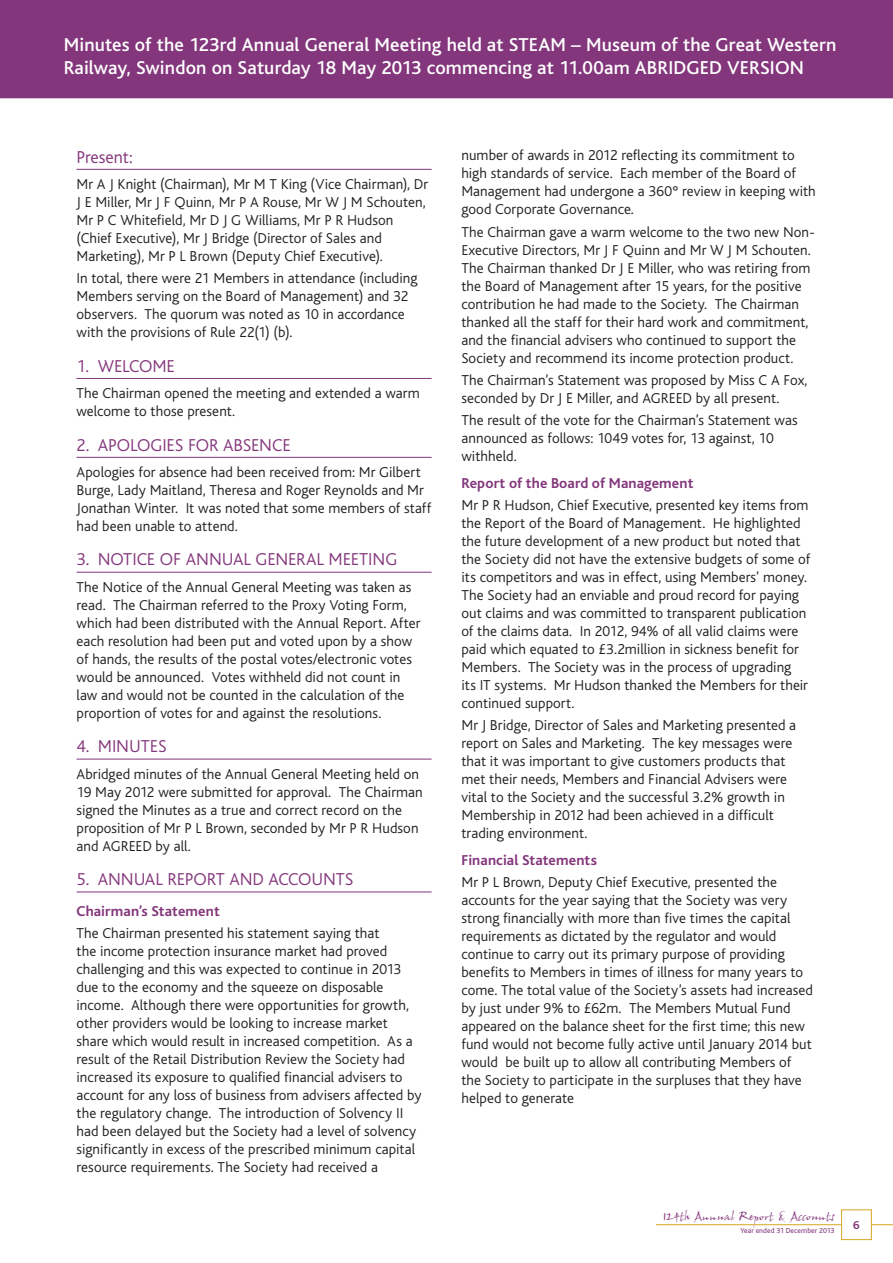
<style>
.page{position:relative;width:893px;height:1263px;background:#fff}
.page>*{position:absolute;margin:0;border:0;box-sizing:border-box;transform-origin:0 0}
.t1{font:500 19.5px/23.4px "Bliss";letter-spacing:.01em;color:#fff}
.t2{font:300 18px "Bliss";letter-spacing:-.005em;color:#83367b}
.t3{font:300 15px/18px "Bliss";letter-spacing:.005em;color:#231f20}
.t4{font:700 15px "Bliss";letter-spacing:.01em;color:#83367b}
.t5{font:12px "John Handy Plain";color:#83367b}
.t6{font:700 12px "Bliss";color:#83367b}
.t7{font:7.5px "Bliss";letter-spacing:.015em;color:#83367b}
</style>
<div class="page">
<svg style="left:872px;top:1224px;width:21px;height:1px"></svg>
<hr style="left:656px;top:1224px;width:186px;height:1px;background:#d6a723">
<hr style="left:0;top:97px;width:893px;height:1px;background:#83367b">
<div style="left:841px;top:1209px;width:31px;height:31px;border:1px solid #d6a723"></div>
<div style="left:0;top:0;width:893px;height:97px;background:#83367b"></div>
<hr style="left:77px;top:169px;width:355px;height:1px;background:#83367b">
<hr style="left:77px;top:378px;width:355px;height:1px;background:#83367b">
<hr style="left:77px;top:457px;width:355px;height:1px;background:#83367b">
<hr style="left:77px;top:572px;width:355px;height:1px;background:#83367b">
<hr style="left:77px;top:759px;width:355px;height:1px;background:#83367b">
<hr style="left:77px;top:891px;width:355px;height:1px;background:#83367b">
<h1 class="t1" style="left:64px;top:33px;width:774px">Minutes of the 123rd Annual General Meeting held at STEAM – Museum of the Great Western<br>Railway, Swindon on Saturday 18 May 2013 commencing at 11.00am ABRIDGED VERSION</h1>
<p class="t2" style="left:77px;top:147px;width:58px">Present:</p>
<p class="t3" style="left:77px;top:175px;width:353px">Mr A J Knight (Chairman), Mr M T King (Vice Chairman), Dr J E Miller, Mr J F Quinn, Mr P A Rouse, Mr W J M Schouten, Mr P C Whitefield, Mr D J G Williams, Mr P R Hudson (Chief Executive), Mr J Bridge (Director of Sales and Marketing), Mr P L Brown (Deputy Chief Executive).</p>
<p class="t3" style="left:77px;top:270px;width:342px">In total, there were 21 Members in attendance (including Members serving on the Board of Management) and 32 observers. The quorum was noted as 10 in accordance with the provisions of Rule 22(1) (b).</p>
<p class="t2" style="left:77px;top:356px;width:100px">1. WELCOME</p>
<p class="t3" style="left:77px;top:385px;width:345px">The Chairman opened the meeting and extended a warm welcome to those present.</p>
<p class="t2" style="left:77px;top:435px;width:216px">2. APOLOGIES FOR ABSENCE</p>
<p class="t3" style="left:77px;top:463px;width:356px">Apologies for absence had been received from: Mr Gilbert Burge, Lady Maitland, Theresa and Roger Reynolds and Mr Jonathan Winter. It was noted that some members of staff had been unable to attend.</p>
<p class="t2" style="left:77px;top:550px;width:322px">3. NOTICE OF ANNUAL GENERAL MEETING</p>
<p class="t3" style="left:77px;top:578px;width:345px">The Notice of the Annual General Meeting was taken as read. The Chairman referred to the Proxy Voting Form, which had been distributed with the Annual Report. After each resolution had been put and voted upon by a show of hands, the results of the postal votes/electronic votes would be announced. Votes withheld did not count in law and would not be counted in the calculation of the proportion of votes for and against the resolutions.</p>
<p class="t2" style="left:77px;top:737px;width:92px">4. MINUTES</p>
<p class="t3" style="left:77px;top:765px;width:348px">Abridged minutes of the Annual General Meeting held on 19 May 2012 were submitted for approval. The Chairman signed the Minutes as a true and correct record on the proposition of Mr P L Brown, seconded by Mr P R Hudson and AGREED by all.</p>
<p class="t2" style="left:77px;top:870px;width:278px">5. ANNUAL REPORT AND ACCOUNTS</p>
<p class="t4" style="left:77px;top:903px;width:145px">Chairman’s Statement</p>
<p class="t3" style="left:77px;top:924px;width:347px">The Chairman presented his statement saying that<br>the income protection insurance market had proved challenging and this was expected to continue in 2013 due to the economy and the squeeze on disposable income. Although there were opportunities for growth, other providers would be looking to increase market share which would result in increased competition. As a result of the Retail Distribution Review the Society had increased its exposure to qualified financial advisers to account for any loss of business from advisers affected by the regulatory change. The introduction of Solvency II had been delayed but the Society had a level of solvency significantly in excess of the prescribed minimum capital resource requirements. The Society had received a</p>
<p class="t3" style="left:461px;top:147px;width:356px">number of awards in 2012 reflecting its commitment to high standards of service. Each member of the Board of Management had undergone a 360° review in keeping with good Corporate Governance.</p>
<p class="t3" style="left:461px;top:223px;width:355px">The Chairman gave a warm welcome to the two new Non-Executive Directors, Mr J F Quinn and Mr W J M Schouten.<br>The Chairman thanked Dr J E Miller, who was retiring from the Board of Management after 15 years, for the positive contribution he had made to the Society. The Chairman thanked all the staff for their hard work and commitment, and the financial advisers who continued to support the Society and recommend its income protection product.</p>
<p class="t3" style="left:461px;top:371px;width:348px">The Chairman’s Statement was proposed by Miss C A Fox, seconded by Dr J E Miller, and AGREED by all present.</p>
<p class="t3" style="left:461px;top:411px;width:338px">The result of the vote for the Chairman’s Statement was announced as follows: 1049 votes for, 13 against, 10 withheld.</p>
<p class="t4" style="left:461px;top:475px;width:234px">Report of the Board of Management</p>
<p class="t3" style="left:461px;top:496px;width:350px">Mr P R Hudson, Chief Executive, presented key items from the Report of the Board of Management. He highlighted the future development of a new product but noted that the Society did not have the extensive budgets of some of its competitors and was in effect, using Members’ money.<br>The Society had an enviable and proud record for paying out claims and was committed to transparent publication of the claims data. In 2012, 94% of all valid claims were paid which equated to £3.2million in sickness benefit for Members. The Society was in the process of upgrading<br>its IT systems. Mr Hudson thanked the Members for their continued support.</p>
<p class="t3" style="left:461px;top:716px;width:336px">Mr J Bridge, Director of Sales and Marketing presented a report on Sales and Marketing. The key messages were that it was important to give customers products that met their needs, Members and Financial Advisers were vital to the Society and the successful 3.2% growth in Membership in 2012 had been achieved in a difficult trading environment.</p>
<p class="t4" style="left:461px;top:852px;width:137px">Financial Statements</p>
<p class="t3" style="left:461px;top:873px;width:353px">Mr P L Brown, Deputy Chief Executive, presented the accounts for the year saying that the Society was very strong financially with more than five times the capital requirements as dictated by the regulator and would continue to carry out its primary purpose of providing benefits to Members in times of illness for many years to come. The total value of the Society’s assets had increased by just under 9% to £62m. The Members Mutual Fund appeared on the balance sheet for the first time; this new fund would not become fully active until January 2014 but would be built up to allow all contributing Members of the Society to participate in the surpluses that they have helped to generate</p>
<p class="t5" style="left:663px;top:1208px;width:173px">124th Annual Report &amp; Accounts</p>
<p class="t7" style="left:740px;top:1227px;width:95px">Year ended 31 December 2013</p>
<p class="t6" style="left:853px;top:1219px;width:8px">6</p>
</div>
